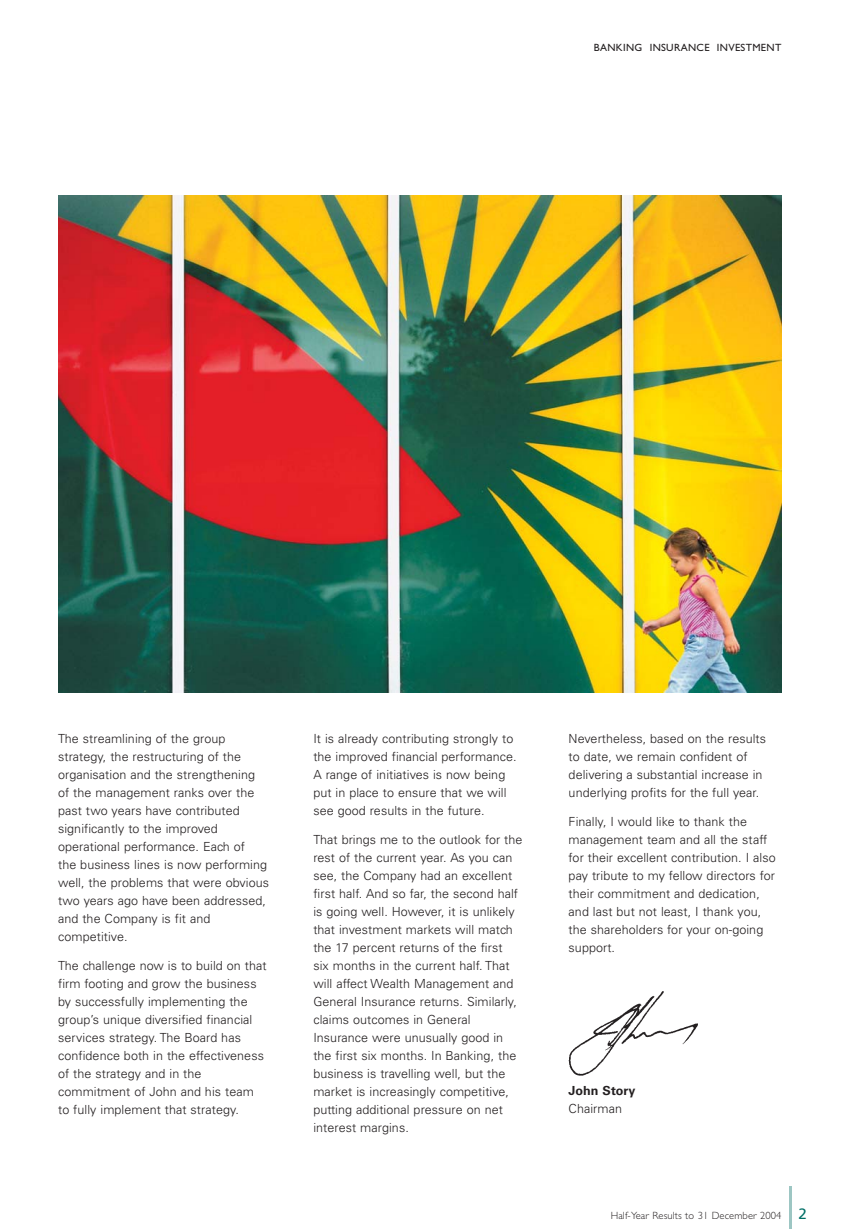
<style>
.page{position:relative;width:859px;height:1229px;background:#fff}
.page>*{position:absolute;margin:0;border:0;box-sizing:border-box;transform-origin:0 0}
.t1{font:300 12.6px/18px "Univers";letter-spacing:.005em;color:#231f20}
.t2{font:700 12.6px "Univers";letter-spacing:.005em;color:#231f20}
.t3{font:300 10.5px "Gill Sans";letter-spacing:.01em;color:#231f20}
.t4{font:10.5px "Gill Sans";letter-spacing:.03em;color:#231f20}
.s1{font-family:"Frutiger";font-weight:400;font-size:15px;color:#006f66}
</style>
<div class="page">
<hr style="left:789px;top:1186px;width:3px;height:43px;background:#9dc6c3">
<img style="left:58px;top:196px;width:723px;height:496px">
<img style="left:568px;top:991px;width:130px;height:85px">
<p class="t4" style="left:593px;top:43px;width:189px">BANKING INSURANCE INVESTMENT</p>
<p class="t1" style="left:58px;top:731px;width:212px">The streamlining of the group strategy, the restructuring of the organisation and the strengthening of the management ranks over the past two years have contributed significantly to the improved operational performance. Each of<br>the business lines is now performing well, the problems that were obvious two years ago have been addressed, and the Company is fit and competitive.</p>
<p class="t1" style="left:58px;top:957px;width:210px">The challenge now is to build on that firm footing and grow the business by successfully implementing the group’s unique diversified financial services strategy. The Board has confidence both in the effectiveness of the strategy and in the commitment of John and his team to fully implement that strategy.</p>
<p class="t1" style="left:313px;top:731px;width:205px">It is already contributing strongly to the improved financial performance.<br>A range of initiatives is now being put in place to ensure that we will see good results in the future.</p>
<p class="t1" style="left:313px;top:831px;width:211px">That brings me to the outlook for the rest of the current year. As you can see, the Company had an excellent first half. And so far, the second half is going well. However, it is unlikely that investment markets will match the 17 percent returns of the first<br>six months in the current half. That will affect Wealth Management and General Insurance returns. Similarly, claims outcomes in General Insurance were unusually good in the first six months. In Banking, the business is travelling well, but the market is increasingly competitive, putting additional pressure on net interest margins.</p>
<p class="t1" style="left:568px;top:731px;width:199px">Nevertheless, based on the results to date, we remain confident of delivering a substantial increase in underlying profits for the full year.</p>
<p class="t1" style="left:568px;top:813px;width:208px">Finally, I would like to thank the management team and all the staff for their excellent contribution. I also pay tribute to my fellow directors for their commitment and dedication, and last but not least, I thank you, the shareholders for your on-going support.</p>
<p class="t2" style="left:568px;top:1086px;width:68px">John Story</p>
<p class="t1" style="left:568px;top:1101px;width:55px">Chairman</p>
<p class="t3" style="left:610px;top:1212px;width:197px">Half-Year Results to 31 December 2004 <span class="s1">2</span></p>
</div>
